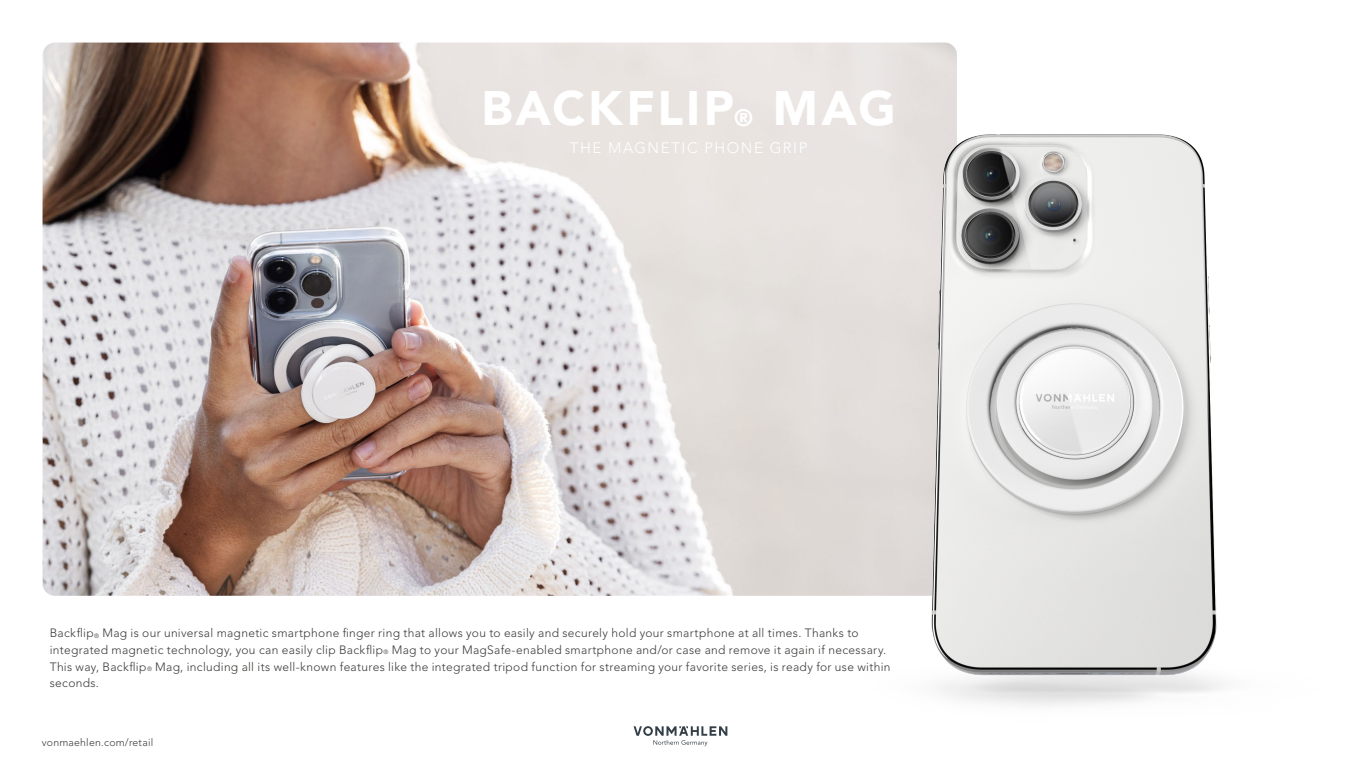
<style>
.page{position:relative;width:1361px;height:766px;background:#fff}
.page>*{position:absolute;margin:0;border:0;box-sizing:border-box;transform-origin:0 0}
.t1{font:900 48px "Avenir LT Pro";letter-spacing:.06em;color:#fff}
.t2{font:300 15px "Avenir LT Pro";letter-spacing:.1em;color:#fff}
.t3{font:300 12px/16.5px "Avenir LT Pro";letter-spacing:.025em;color:#3c3c3b}
.t4{font:300 10.5px "Avenir LT Pro";letter-spacing:.02em;color:#3c3c3b}
.s1{font-size:23.55px}
.s2{font-size:6.15px}
</style>
<div class="page">
<img style="left:43px;top:43px;width:914px;height:552px">
<img style="left:620px;top:88px;width:602px;height:659px">
<svg style="left:633px;top:726px;width:94px;height:20px"></svg>
<h1 class="t1" style="left:481px;top:79px;width:416px">BACKFLIP<span class="s1">®</span> MAG</h1>
<p class="t2" style="left:570px;top:139px;width:239px">THE MAGNETIC PHONE GRIP</p>
<p class="t3" style="left:50px;top:625px;width:842px">Backflip<span class="s2">®</span> Mag is our universal magnetic smartphone finger ring that allows you to easily and securely hold your smartphone at all times. Thanks to integrated magnetic technology, you can easily clip Backflip<span class="s2">®</span> Mag to your MagSafe-enabled smartphone and/or case and remove it again if necessary.<br>This way, Backflip<span class="s2">®</span> Mag, including all its well-known features like the integrated tripod function for streaming your favorite series, is ready for use within seconds.</p>
<p class="t4" style="left:42px;top:735px;width:113px">vonmaehlen.com/retail</p>
</div>
